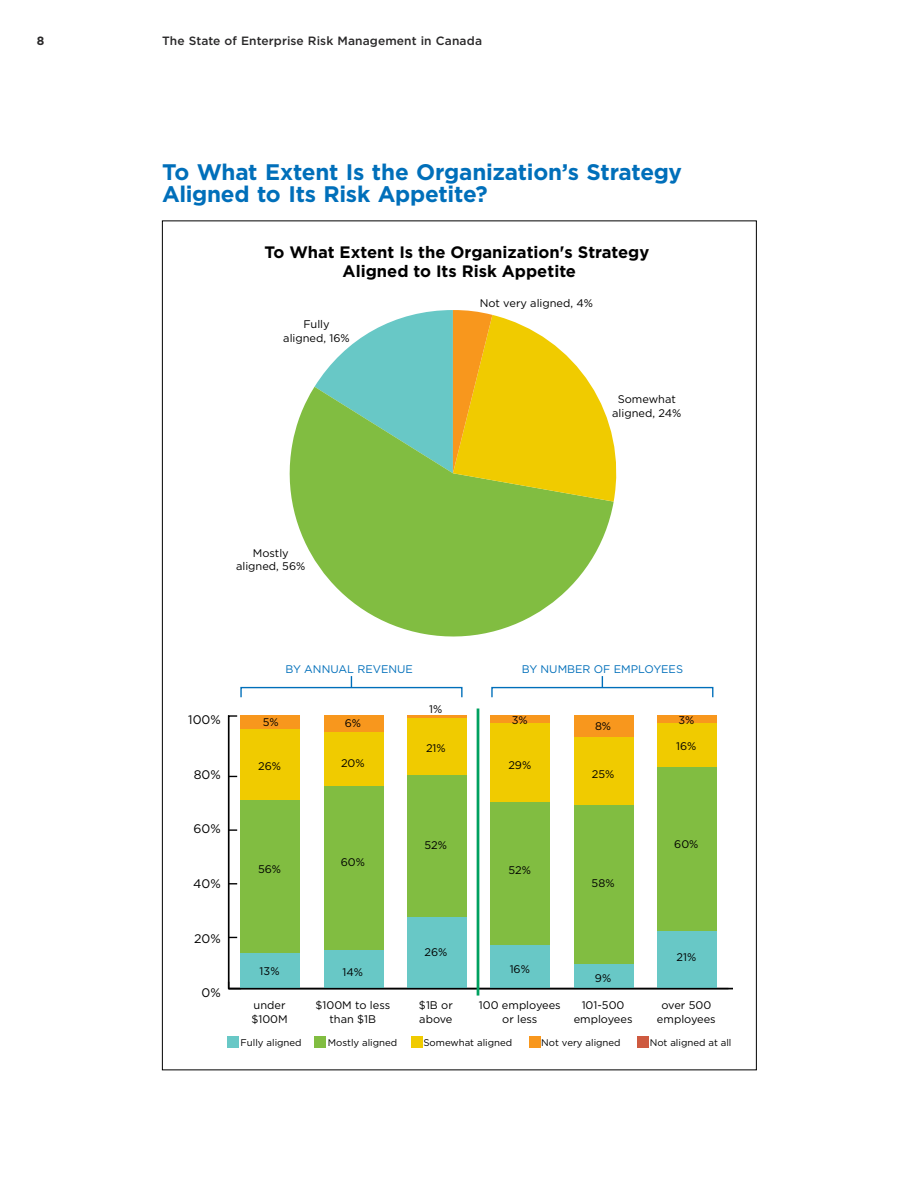
<style>
.page{position:relative;width:918px;height:1188px;background:#fff}
.page>*{position:absolute;margin:0;border:0;box-sizing:border-box;transform-origin:0 0}
.t1{font:700 22.5px/22.5px "Gotham";letter-spacing:-.015em;color:#006fba}
.t2{font:700 16.5px/19.8px "Gotham";color:#000;text-align:center}
.t3{font:12.45px "Gotham";color:#000}
.t4{font:500 12px "Gotham";letter-spacing:.01em;color:#292829}
.t5{font:700 12px "Gotham";color:#292829}
.t6{font:11.1px/13.2px "Gotham";color:#000;text-align:center}
.t7{font:11.1px "Gotham";color:#006fba}
.t8{font:9.6px "Gotham";color:#000}
</style>
<div class="page">
<svg style="left:289px;top:387px;width:325px;height:250px;fill:#81bd41"></svg>
<svg style="left:315px;top:310px;width:302px;height:192px;background:#bbcc64"></svg>
<div style="left:228px;top:1037px;width:11px;height:11px;background:#68c8c6"></div>
<div style="left:315px;top:1037px;width:11px;height:11px;background:#81bd41"></div>
<div style="left:411px;top:1037px;width:11px;height:11px;background:#f0cb00"></div>
<div style="left:530px;top:1037px;width:11px;height:11px;background:#f8971d"></div>
<div style="left:638px;top:1037px;width:11px;height:11px;background:#ce5a40"></div>
<svg style="left:227px;top:715px;width:506px;height:275px"></svg>
<hr style="left:228px;top:715px;width:1px;height:274px;background:#000">
<svg style="left:229px;top:982px;width:11px;height:6px"></svg>
<div style="left:240px;top:715px;width:60px;height:14px;background:#f8971d"></div>
<div style="left:324px;top:715px;width:60px;height:17px;background:#f8971d"></div>
<hr style="left:407px;top:715px;width:60px;height:3px;background:#f8971d">
<div style="left:490px;top:715px;width:60px;height:9px;background:#f8971d"></div>
<div style="left:574px;top:715px;width:60px;height:22px;background:#f8971d"></div>
<div style="left:657px;top:715px;width:60px;height:9px;background:#f8971d"></div>
<div style="left:240px;top:729px;width:60px;height:71px;background:#f0cb00"></div>
<div style="left:324px;top:732px;width:60px;height:54px;background:#f0cb00"></div>
<div style="left:407px;top:718px;width:60px;height:57px;background:#f0cb00"></div>
<div style="left:490px;top:724px;width:60px;height:79px;background:#f0cb00"></div>
<div style="left:574px;top:737px;width:60px;height:68px;background:#f0cb00"></div>
<div style="left:657px;top:724px;width:60px;height:43px;background:#f0cb00"></div>
<div style="left:240px;top:800px;width:60px;height:153px;background:#81bd41"></div>
<div style="left:324px;top:786px;width:60px;height:164px;background:#81bd41"></div>
<div style="left:407px;top:775px;width:60px;height:143px;background:#81bd41"></div>
<div style="left:490px;top:803px;width:60px;height:142px;background:#81bd41"></div>
<div style="left:574px;top:805px;width:60px;height:159px;background:#81bd41"></div>
<div style="left:657px;top:767px;width:60px;height:164px;background:#81bd41"></div>
<div style="left:240px;top:953px;width:60px;height:36px;background:#68c8c6"></div>
<div style="left:324px;top:950px;width:60px;height:39px;background:#68c8c6"></div>
<div style="left:407px;top:918px;width:60px;height:71px;background:#68c8c6"></div>
<div style="left:490px;top:945px;width:60px;height:44px;background:#68c8c6"></div>
<div style="left:574px;top:964px;width:60px;height:25px;background:#68c8c6"></div>
<div style="left:657px;top:931px;width:60px;height:58px;background:#68c8c6"></div>
<hr style="left:229px;top:988px;width:504px;height:1px;background:#000">
<div style="left:240px;top:687px;width:223px;height:11px;border:1px solid #006fba"></div>
<svg style="left:351px;top:676px;width:1px;height:12px"></svg>
<div style="left:491px;top:687px;width:222px;height:11px;border:1px solid #006fba"></div>
<svg style="left:602px;top:676px;width:1px;height:12px"></svg>
<hr style="left:477px;top:709px;width:2px;height:287px;background:#00a160">
<p class="t5" style="left:37px;top:33px;width:9px">8</p>
<p class="t4" style="left:162px;top:33px;width:322px">The State of Enterprise Risk Management in Canada</p>
<h1 class="t1" style="left:162px;top:161px;width:522px">To What Extent Is the Organization’s Strategy<br>Aligned to Its Risk Appetite?</h1>
<h2 class="t2" style="left:264px;top:242px;width:386px">To What Extent Is the Organization's Strategy<br>Aligned to Its Risk Appetite</h2>
<p class="t6" style="left:283px;top:318px;width:68px">Fully aligned, 16%</p>
<p class="t6" style="left:236px;top:546px;width:71px">Mostly aligned, 56%</p>
<p class="t6" style="left:480px;top:297px;width:115px">Not very aligned, 4%</p>
<p class="t6" style="left:612px;top:393px;width:71px">Somewhat aligned, 24%</p>
<p class="t3" style="left:188px;top:712px;width:34px">100%</p>
<p class="t3" style="left:194px;top:766px;width:29px">80%</p>
<p class="t3" style="left:194px;top:821px;width:29px">60%</p>
<p class="t3" style="left:193px;top:876px;width:29px">40%</p>
<p class="t3" style="left:194px;top:930px;width:28px">20%</p>
<p class="t3" style="left:202px;top:985px;width:21px">0%</p>
<p class="t7" style="left:285px;top:662px;width:129px">BY ANNUAL REVENUE</p>
<p class="t7" style="left:522px;top:662px;width:163px">BY NUMBER OF EMPLOYEES</p>
<p class="t6" style="left:429px;top:703px;width:15px">1%</p>
<p class="t6" style="left:263px;top:716px;width:17px">5%</p>
<p class="t6" style="left:345px;top:716px;width:18px">6%</p>
<p class="t6" style="left:512px;top:713px;width:17px">3%</p>
<p class="t6" style="left:595px;top:719px;width:18px">8%</p>
<p class="t6" style="left:678px;top:713px;width:17px">3%</p>
<p class="t6" style="left:426px;top:741px;width:21px">21%</p>
<p class="t6" style="left:676px;top:739px;width:22px">16%</p>
<p class="t6" style="left:258px;top:759px;width:24px">26%</p>
<p class="t6" style="left:341px;top:756px;width:25px">20%</p>
<p class="t6" style="left:508px;top:758px;width:24px">29%</p>
<p class="t6" style="left:592px;top:767px;width:24px">25%</p>
<p class="t6" style="left:425px;top:839px;width:24px">52%</p>
<p class="t6" style="left:674px;top:837px;width:26px">60%</p>
<p class="t6" style="left:258px;top:863px;width:25px">56%</p>
<p class="t6" style="left:341px;top:855px;width:26px">60%</p>
<p class="t6" style="left:509px;top:864px;width:24px">52%</p>
<p class="t6" style="left:592px;top:876px;width:24px">58%</p>
<p class="t6" style="left:424px;top:945px;width:24px">26%</p>
<p class="t6" style="left:676px;top:950px;width:21px">21%</p>
<p class="t6" style="left:260px;top:964px;width:21px">13%</p>
<p class="t6" style="left:343px;top:965px;width:22px">14%</p>
<p class="t6" style="left:510px;top:962px;width:22px">16%</p>
<p class="t6" style="left:595px;top:971px;width:18px">9%</p>
<p class="t6" style="left:251px;top:999px;width:38px;text-align:left">under $100M</p>
<p class="t6" style="left:316px;top:999px;width:76px">$100M to less than $1B</p>
<p class="t6" style="left:419px;top:999px;width:35px;text-align:left">$1B or above</p>
<p class="t6" style="left:479px;top:999px;width:83px">100 employees or less</p>
<p class="t6" style="left:574px;top:999px;width:60px">101-500 employees</p>
<p class="t6" style="left:657px;top:999px;width:60px">over 500 employees</p>
<p class="t8" style="left:241px;top:1036px;width:63px">Fully aligned</p>
<p class="t8" style="left:328px;top:1036px;width:71px">Mostly aligned</p>
<p class="t8" style="left:423px;top:1036px;width:90px">Somewhat aligned</p>
<p class="t8" style="left:541px;top:1036px;width:81px">Not very aligned</p>
<p class="t8" style="left:650px;top:1036px;width:83px">Not aligned at all</p>
</div>
